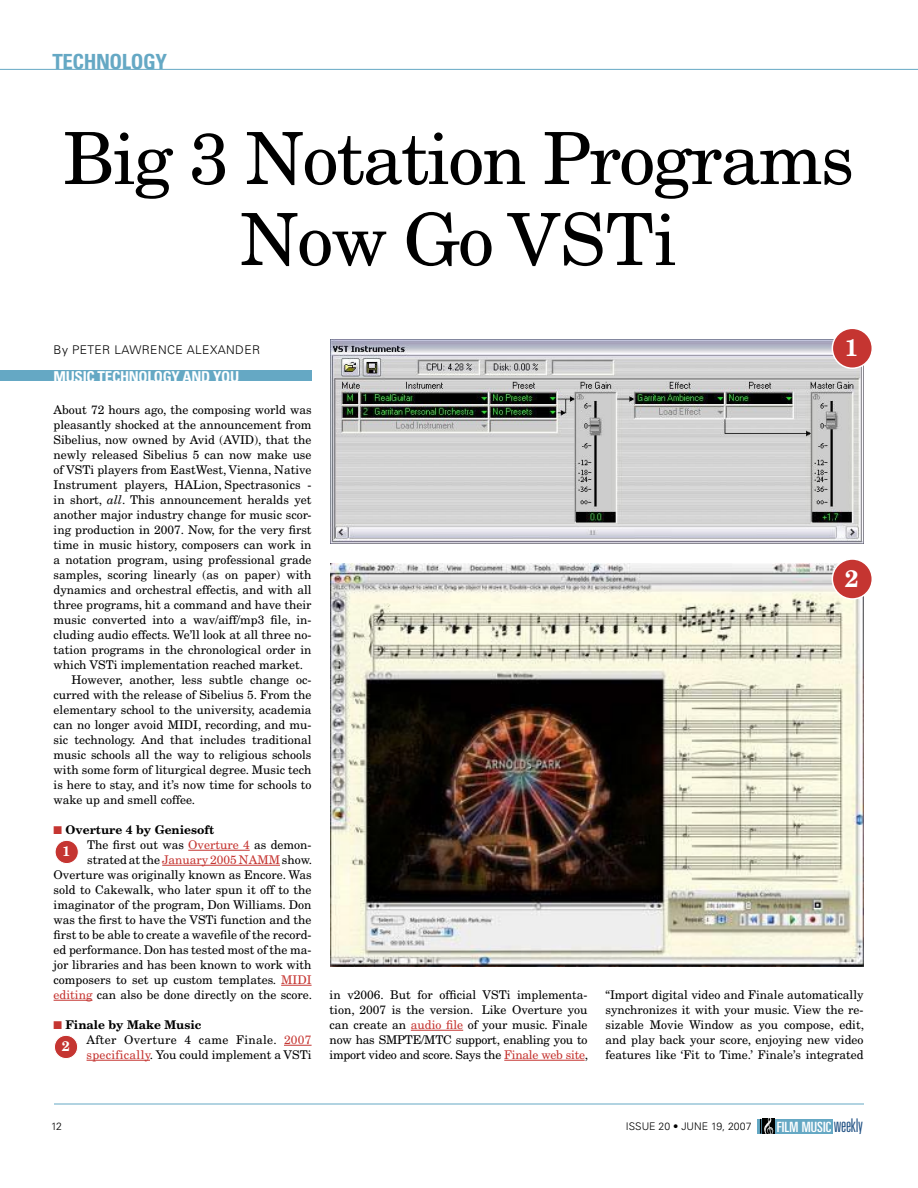
<style>
.page{position:relative;width:918px;height:1188px;background:#fff}
.page>*{position:absolute;margin:0;border:0;box-sizing:border-box;transform-origin:0 0}
.t1{font:72px/81px "New Century Schlbk";letter-spacing:-.025em;color:#000;text-align:center}
.t2{font:700 24px "New Century Schlbk";color:#fff}
.t3{font:700 condensed 20.85px "Univers LT Std";letter-spacing:-.02em;color:#65a8c4}
.t4{font:700 condensed 15px "Univers LT Std";letter-spacing:-.02em;color:#fff}
.t5{font:ultra-condensed 14.1px "Univers LT Std";letter-spacing:.005em;color:#fff;scale:1.1 1}
.t6{font:700 13.95px "New Century Schlbk";color:#fff}
.t7{font:12px/15px "New Century Schlbk";color:#000;text-align:justify}
.t8{font:12px/15px "New Century Schlbk";letter-spacing:.025em;color:#000}
.t9{font:300 12px "Univers";letter-spacing:.035em;color:#000}
.t10{font:700 12px "New Century Schlbk";color:#000}
.t11{font:300 10.5px "Univers";color:#000}
.s1{font-style:italic}
.s2{color:#c53531}
.s3{font-weight:700}
.s4{font-family:"Univers";font-weight:300;font-size:18.75px;color:#265587}
</style>
<div class="page">
<div style="left:775px;top:1119px;width:58px;height:15px;background:#65a8c4"></div>
<div style="left:758px;top:1119px;width:5px;height:15px;background:#5e9db7"></div>
<svg style="left:760px;top:1119px;width:15px;height:15px"></svg>
<hr style="left:54px;top:1104px;width:810px;height:1px;background:#65a8c4">
<hr style="left:0;top:69px;width:918px;height:1px;background:#65a8c4">
<hr style="left:188px;top:850px;width:62px;height:1px;background:#c53531">
<hr style="left:162px;top:865px;width:118px;height:1px;background:#c53531">
<hr style="left:281px;top:985px;width:31px;height:1px;background:#c53531">
<hr style="left:54px;top:1000px;width:38px;height:1px;background:#c53531">
<svg style="left:284px;top:1045px;width:28px;height:1px"></svg>
<hr style="left:87px;top:1060px;width:63px;height:1px;background:#c53531">
<hr style="left:411px;top:1030px;width:52px;height:1px;background:#c53531">
<hr style="left:504px;top:1060px;width:81px;height:1px;background:#c53531">
<div style="left:0;top:371px;width:312px;height:10px;background:#65a8c4"></div>
<img style="left:330px;top:563px;width:534px;height:403px">
<img style="left:331px;top:340px;width:533px;height:203px">
<div style="left:832px;top:328px;width:40px;height:40px;background:#c53531;border-radius:50%"></div>
<div style="left:832px;top:328px;width:41px;height:41px;border:2px solid #fff;border-radius:50%"></div>
<div style="left:832px;top:559px;width:40px;height:40px;background:#c53531;border-radius:50%"></div>
<div style="left:832px;top:558px;width:41px;height:42px;border:2px solid #fff;border-radius:50%"></div>
<div style="left:55px;top:840px;width:23px;height:24px;background:#c53531;border-radius:50%"></div>
<div style="left:55px;top:840px;width:24px;height:24px;border:1px solid #fff;border-radius:50%"></div>
<div style="left:54px;top:1035px;width:24px;height:24px;background:#c53531;border-radius:50%"></div>
<div style="left:54px;top:1035px;width:24px;height:24px;border:1px solid #fff;border-radius:50%"></div>
<h3 class="t3" style="left:53px;top:49px;width:116px">TECHNOLOGY</h3>
<h1 class="t1" style="left:63px;top:116px;width:793px">Big 3 Notation Programs<br>Now Go VSTi</h1>
<p class="t9" style="left:54px;top:343px;width:34px">By PETE</p>
<p class="t9" style="left:102px;top:343px;width:22px">R LAW</p>
<p class="t9" style="left:142px;top:343px;width:54px">RENCE ALE</p>
<p class="t9" style="left:210px;top:343px;width:52px">XANDER</p>
<p class="t4" style="left:54px;top:367px;width:187px">MUSIC TECHNOLOGY AND YOU</p>
<p class="t7" style="left:54px;top:402px;width:260px">About 72 hours ago, the composing world was</p>
<p class="t7" style="left:54px;top:417px;width:259px">pleasantly shocked at the announcement from</p>
<p class="t7" style="left:54px;top:432px;width:259px">Sibelius, now owned by Avid (AVID), that the</p>
<p class="t7" style="left:54px;top:447px;width:259px">newly released Sibelius 5 can now make use</p>
<p class="t7" style="left:54px;top:462px;width:259px">of VSTi players from EastWest, Vienna, Native</p>
<p class="t7" style="left:54px;top:477px;width:260px">Instrument players, HALion, Spectrasonics -</p>
<p class="t7" style="left:54px;top:492px;width:260px">in short, <span class="s1">all</span>. This announcement heralds yet</p>
<p class="t7" style="left:54px;top:507px;width:260px">another major industry change for music scor-</p>
<p class="t7" style="left:54px;top:522px;width:260px">ing production in 2007. Now, for the very first</p>
<p class="t7" style="left:54px;top:537px;width:260px">time in music history, composers can work in</p>
<p class="t7" style="left:54px;top:552px;width:259px">a notation program, using professional grade</p>
<p class="t7" style="left:54px;top:567px;width:259px">samples, scoring linearly (as on paper) with</p>
<p class="t7" style="left:54px;top:582px;width:259px">dynamics and orchestral effectis, and with all</p>
<p class="t7" style="left:54px;top:597px;width:259px">three programs, hit a command and have their</p>
<p class="t7" style="left:54px;top:612px;width:260px">music converted into a wav/aiff/mp3 file, in-</p>
<p class="t7" style="left:54px;top:627px;width:260px">cluding audio effects. We’ll look at all three no-</p>
<p class="t7" style="left:54px;top:642px;width:260px">tation programs in the chronological order in</p>
<p class="t7" style="left:54px;top:657px;width:251px">which VSTi implementation reached market.</p>
<p class="t7" style="left:72px;top:672px;width:242px">However, another, less subtle change oc-</p>
<p class="t7" style="left:54px;top:687px;width:260px">curred with the release of Sibelius 5. From the</p>
<p class="t7" style="left:54px;top:702px;width:259px">elementary school to the university, academia</p>
<p class="t7" style="left:54px;top:717px;width:260px">can no longer avoid MIDI, recording, and mu-</p>
<p class="t7" style="left:54px;top:732px;width:260px">sic technology. And that includes traditional</p>
<p class="t7" style="left:54px;top:747px;width:259px">music schools all the way to religious schools</p>
<p class="t7" style="left:54px;top:762px;width:259px">with some form of liturgical degree. Music tech</p>
<p class="t7" style="left:54px;top:777px;width:259px">is here to stay, and it’s now time for schools to</p>
<p class="t7" style="left:54px;top:792px;width:143px">wake up and smell coffee.</p>
<p class="t10" style="left:54px;top:822px;width:162px"><span class="s2">■</span> Overture 4 by Geniesoft</p>
<p class="t7" style="left:87px;top:837px;width:226px">The first out was <span class="s2">Overture 4</span> as demon-</p>
<p class="t7" style="left:87px;top:852px;width:226px">strated at the <span class="s2">January 2005 NAMM</span> show.</p>
<p class="t7" style="left:54px;top:867px;width:259px">Overture was originally known as Encore. Was</p>
<p class="t7" style="left:54px;top:882px;width:260px">sold to Cakewalk, who later spun it off to the</p>
<p class="t7" style="left:54px;top:897px;width:260px">imaginator of the program, Don Williams. Don</p>
<p class="t7" style="left:54px;top:912px;width:259px">was the first to have the VSTi function and the</p>
<p class="t7" style="left:54px;top:927px;width:260px">first to be able to create a wavefile of the record-</p>
<p class="t7" style="left:54px;top:942px;width:260px">ed performance. Don has tested most of the ma-</p>
<p class="t7" style="left:54px;top:957px;width:260px">jor libraries and has been known to work with</p>
<p class="t7" style="left:54px;top:972px;width:260px">composers to set up custom templates. <span class="s2">MIDI</span></p>
<p class="t7" style="left:54px;top:987px;width:260px"><span class="s2">editing</span> can also be done directly on the score.</p>
<p class="t8" style="left:87px;top:1017px;width:227px;text-indent:-33px"><span class="s2">■</span> <span class="s3">Finale by Make Music<br></span>After Overture 4 came Finale. <span class="s2">2007 specifically</span>. You could implement a VSTi</p>
<p class="t6" style="left:62px;top:842px;width:9px">1</p>
<p class="t6" style="left:62px;top:1037px;width:9px">2</p>
<h2 class="t2" style="left:845px;top:332px;width:15px">1</h2>
<h2 class="t2" style="left:845px;top:563px;width:15px">2</h2>
<p class="t7" style="left:330px;top:987px;width:260px">in v2006. But for official VSTi implementa&shy;tion, 2007 is the version. Like Overture you can create an <span class="s2">audio file</span> of your music. Finale now has SMPTE/MTC support, enabling you to import video and score. Says the <span class="s2">Finale web site</span>,</p>
<p class="t7" style="left:606px;top:987px;width:260px">“Import digital video and Finale automatically synchronizes it with your music. View the re&shy;sizable Movie Window as you compose, edit, and play back your score, enjoying new video features like ‘Fit to Time.’ Finale’s integrated</p>
<p class="t11" style="left:51px;top:1120px;width:11px">12</p>
<p class="t11" style="left:626px;top:1120px;width:127px">ISSUE 20 • JUNE 19, 2007</p>
<p class="t5" style="left:777px;top:1118px;width:80px">FILM MUSIC <span class="s4">weekly</span></p>
</div>
